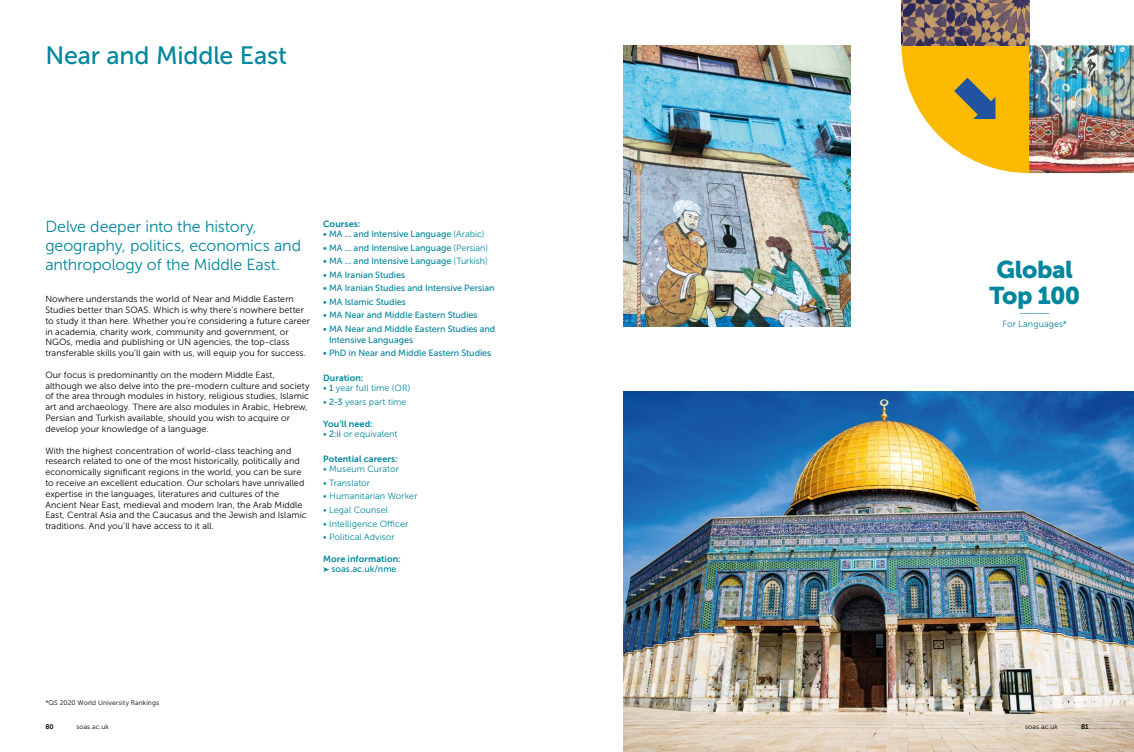
<style>
.page{position:relative;width:1134px;height:752px;background:#fff}
.page>*{position:absolute;margin:0;border:0;box-sizing:border-box;transform-origin:0 0}
.t1{font:25px "Museo Sans 500";letter-spacing:-.005em;color:#00869d}
.t2{font:24.2px/26px "Museo Sans 900";letter-spacing:-.02em;color:#00869d}
.t3{font:16px/18.9px "Museo Sans 300";letter-spacing:-.005em;color:#00869d}
.t4{font:9px/10.8px "Museo Sans 300";letter-spacing:.005em;color:#000}
.t5{font:9px/10.8px "Museo Sans 500";color:#00869d}
.t6{font:9px/10.8px "Museo Sans 300";letter-spacing:.005em;color:#00869d;text-align:center}
.t7{font:9px "Museo Sans 700";letter-spacing:.01em;color:#00869d}
.t8{font:6.7px "Museo Sans 300";letter-spacing:.015em;color:#000}
.t9{font:6.7px "Museo Sans 700";color:#000}
.s1{font-family:"Museo Sans 300"}
.s2{font-family:"Museo Sans 500"}
</style>
<div class="page">
<img style="left:901px;top:0;width:128px;height:45px">
<img style="left:1029px;top:45px;width:105px;height:128px">
<img style="left:624px;top:45px;width:226px;height:281px">
<img style="left:624px;top:391px;width:510px;height:360px">
<svg style="left:901px;top:45px;width:128px;height:128px"></svg>
<h1 class="t1" style="left:45px;top:42px;width:243px">Near and Middle East</h1>
<h3 class="t3" style="left:45px;top:217px;width:257px">Delve deeper into the history, geography, politics, economics and anthropology of the Middle East.</h3>
<p class="t4" style="left:45px;top:293px;width:266px">Nowhere understands the world of Near and Middle Eastern Studies better than SOAS. Which is why there’s nowhere better to study it than here. Whether you’re considering a future career in academia, charity work, community and government, or NGOs, media and publishing or UN agencies, the top-class transferable skills you’ll gain with us, will equip you for success.</p>
<p class="t4" style="left:45px;top:369px;width:266px">Our focus is predominantly on the modern Middle East, although we also delve into the pre-modern culture and society of the area through modules in history, religious studies, Islamic art and archaeology. There are also modules in Arabic, Hebrew, Persian and Turkish available, should you wish to acquire or develop your knowledge of a language.</p>
<p class="t4" style="left:45px;top:445px;width:263px">With the highest concentration of world-class teaching and research related to one of the most historically, politically and economically significant regions in the world, you can be sure to receive an excellent education. Our scholars have unrivalled expertise in the languages, literatures and cultures of the Ancient Near East, medieval and modern Iran, the Arab Middle East, Central Asia and the Caucasus and the Jewish and Islamic traditions. And you’ll have access to it all.</p>
<p class="t7" style="left:323px;top:218px;width:39px">Courses:</p>
<p class="t5" style="left:323px;top:229px;width:163px">• MA ... and Intensive Language <span class="s1">(Arabic)</span></p>
<p class="t5" style="left:323px;top:242px;width:166px">• MA ... and Intensive Language <span class="s1">(Persian)</span></p>
<p class="t5" style="left:323px;top:256px;width:166px">• MA ... and Intensive Language <span class="s1">(Turkish)</span></p>
<p class="t5" style="left:323px;top:269px;width:84px">• MA Iranian Studies</p>
<p class="t5" style="left:323px;top:283px;width:173px">• MA Iranian Studies and Intensive Persian</p>
<p class="t5" style="left:323px;top:296px;width:84px">• MA Islamic Studies</p>
<p class="t5" style="left:323px;top:310px;width:156px">• MA Near and Middle Eastern Studies</p>
<p class="t5" style="left:329px;top:323px;width:168px;text-indent:-6px">• MA Near and Middle Eastern Studies and<br>Intensive Languages</p>
<p class="t5" style="left:323px;top:347px;width:170px">• PhD in Near and Middle Eastern Studies</p>
<p class="t7" style="left:323px;top:372px;width:42px">Duration:</p>
<p class="t6" style="left:323px;top:383px;width:89px">• <span class="s2">1</span> year full time (OR)</p>
<p class="t6" style="left:323px;top:396px;width:85px">• <span class="s2">2-3</span> years part time</p>
<p class="t7" style="left:323px;top:418px;width:51px">You’ll need:</p>
<p class="t6" style="left:323px;top:428px;width:76px">• <span class="s2">2:ii</span> or equivalent</p>
<p class="t7" style="left:323px;top:453px;width:76px">Potential careers:</p>
<p class="t6" style="left:323px;top:464px;width:77px">• Museum Curator</p>
<p class="t6" style="left:323px;top:477px;width:48px">• Translator</p>
<p class="t6" style="left:323px;top:491px;width:96px">• Humanitarian Worker</p>
<p class="t6" style="left:323px;top:504px;width:66px">• Legal Counsel</p>
<p class="t6" style="left:323px;top:518px;width:87px">• Intelligence Officer</p>
<p class="t6" style="left:323px;top:531px;width:73px">• Political Advisor</p>
<p class="t7" style="left:323px;top:553px;width:79px">More information:</p>
<p class="t5" style="left:332px;top:563px;width:67px">soas.ac.uk/nme</p>
<h2 class="t2" style="left:989px;top:256px;width:92px">Global<br>Top 100</h2>
<p class="t6" style="left:1002px;top:307px;width:66px">—————<br>For Languages*</p>
<p class="t8" style="left:45px;top:698px;width:115px">*QS 2020 World University Rankings</p>
<p class="t9" style="left:45px;top:722px;width:10px">80</p>
<p class="t8" style="left:76px;top:723px;width:34px">soas.ac.uk</p>
<p class="t8" style="left:1025px;top:723px;width:34px">soas.ac.uk</p>
<p class="t9" style="left:1081px;top:722px;width:9px">81</p>
</div>
